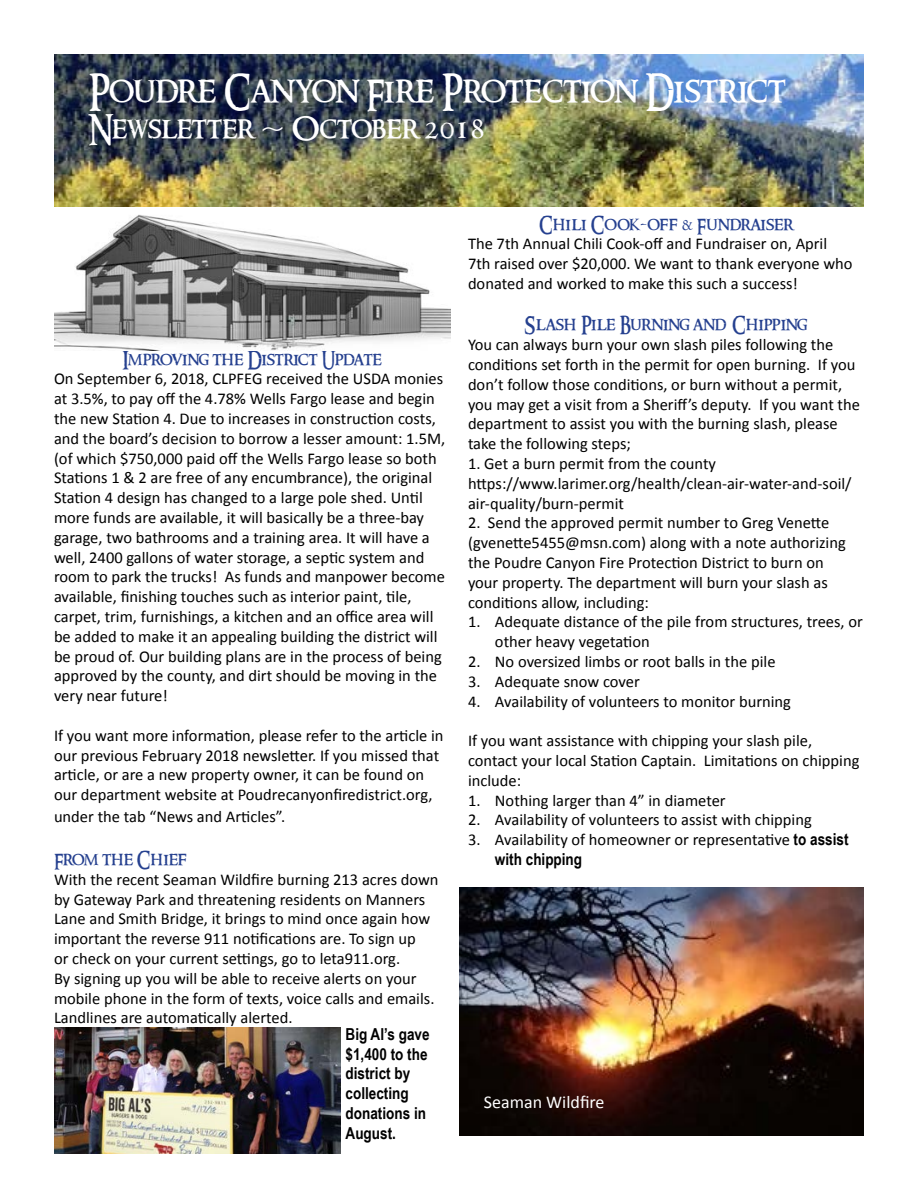
<style>
.page{position:relative;width:918px;height:1188px;background:#fff}
.page>*{position:absolute;margin:0;border:0;box-sizing:border-box;transform-origin:0 0}
.t1{font:500 36px "Ringbearer";letter-spacing:-.015em;color:#fff}
.t2{font:500 30px "Ringbearer";color:#fff}
.t3{font:500 18px "Ringbearer";letter-spacing:-.025em;color:#25408f}
.t4{font:500 18px "Ringbearer";color:#25408f}
.t5{font:18px "Calibri";color:#fff}
.t6{font:16.5px/19.8px "Calibri";color:#000}
.t7{font:700 16.5px/19.8px "Arial Narrow";color:#000}
.s1{font-family:"Arial Narrow";font-weight:700}
</style>
<div class="page">
<img style="left:54px;top:54px;width:810px;height:153px">
<img style="left:54px;top:214px;width:396px;height:137px">
<img style="left:54px;top:1028px;width:286px;height:126px">
<img style="left:459px;top:887px;width:405px;height:249px">
<h1 class="t1" style="left:88px;top:65px;width:698px">Poudre Canyon Fire Protection District</h1>
<h2 class="t2" style="left:88px;top:107px;width:398px">Newsletter ~ October 2018</h2>
<p class="t3" style="left:122px;top:346px;width:261px">Improving the District Update</p>
<p class="t6" style="left:54px;top:369px;width:393px">On September 6, 2018, CLPFEG received the USDA monies at 3.5%, to pay off the 4.78% Wells Fargo lease and begin the new Station 4. Due to increases in construction costs, and the board’s decision to borrow a lesser amount: 1.5M, (of which $750,000 paid off the Wells Fargo lease so both Stations 1 &amp; 2 are free of any encumbrance), the original Station 4 design has changed to a large pole shed. Until more funds are available, it will basically be a three-bay garage, two bathrooms and a training area. It will have a well, 2400 gallons of water storage, a septic system and room to park the trucks! As funds and manpower become available, finishing touches such as interior paint, tile, carpet, trim, furnishings, a kitchen and an office area will be added to make it an appealing building the district will be proud of. Our building plans are in the process of being approved by the county, and dirt should be moving in the very near future!</p>
<p class="t6" style="left:54px;top:726px;width:391px">If you want more information, please refer to the article in our previous February 2018 newsletter. If you missed that article, or are a new property owner, it can be found on our department website at Poudrecanyonfiredistrict.org,</p>
<p class="t6" style="left:54px;top:807px;width:233px">under the tab “News and Articles”.</p>
<p class="t4" style="left:54px;top:847px;width:134px">From the Chief</p>
<p class="t6" style="left:54px;top:870px;width:386px">With the recent Seaman Wildfire burning 213 acres down by Gateway Park and threatening residents on Manners Lane and Smith Bridge, it brings to mind once again how important the reverse 911 notifications are. To sign up<br>or check on your current settings, go to leta911.org.<br>By signing up you will be able to receive alerts on your mobile phone in the form of texts, voice calls and emails.<br>Landlines are automatically alerted.</p>
<p class="t7" style="left:346px;top:1023px;width:85px">Big Al’s gave $1,400 to the district by collecting donations in<br>August.</p>
<p class="t4" style="left:539px;top:211px;width:256px">Chili Cook-off &amp; Fundraiser</p>
<p class="t6" style="left:468px;top:234px;width:386px">The 7th Annual Chili Cook-off and Fundraiser on, April<br>7th raised over $20,000. We want to thank everyone who donated and worked to make this such a success!</p>
<p class="t3" style="left:525px;top:312px;width:284px">Slash Pile Burning and Chipping</p>
<p class="t6" style="left:468px;top:335px;width:394px">You can always burn your own slash piles following the conditions set forth in the permit for open burning. If you don’t follow those conditions, or burn without a permit, you may get a visit from a Sheriff’s deputy. If you want the department to assist you with the burning slash, please take the following steps;</p>
<p class="t6" style="left:468px;top:454px;width:385px">1. Get a burn permit from the county https://www.larimer.org/health/clean-air-water-and-soil/ air-quality/burn-permit</p>
<p class="t6" style="left:468px;top:513px;width:379px">2. Send the approved permit number to Greg Venette (gvenette5455@msn.com) along with a note authorizing the Poudre Canyon Fire Protection District to burn on your property. The department will burn your slash as conditions allow, including:</p>
<p class="t6" style="left:495px;top:612px;width:369px;text-indent:-27px">1. Adequate distance of the pile from structures, trees, or other heavy vegetation</p>
<p class="t6" style="left:468px;top:652px;width:309px">2. No oversized limbs or root balls in the pile</p>
<p class="t6" style="left:468px;top:672px;width:173px">3. Adequate snow cover</p>
<p class="t6" style="left:468px;top:691px;width:325px">4. Availability of volunteers to monitor burning</p>
<p class="t6" style="left:468px;top:731px;width:393px">If you want assistance with chipping your slash pile, contact your local Station Captain. Limitations on chipping include:</p>
<p class="t6" style="left:468px;top:790px;width:259px">1. Nothing larger than 4” in diameter</p>
<p class="t6" style="left:468px;top:810px;width:345px">2. Availability of volunteers to assist with chipping</p>
<p class="t6" style="left:468px;top:830px;width:382px">3. Availability of homeowner or representative <span class="s1">to assist</span></p>
<p class="t7" style="left:495px;top:849px;width:89px">with chipping</p>
<p class="t5" style="left:484px;top:1091px;width:122px">Seaman Wildfire</p>
</div>
